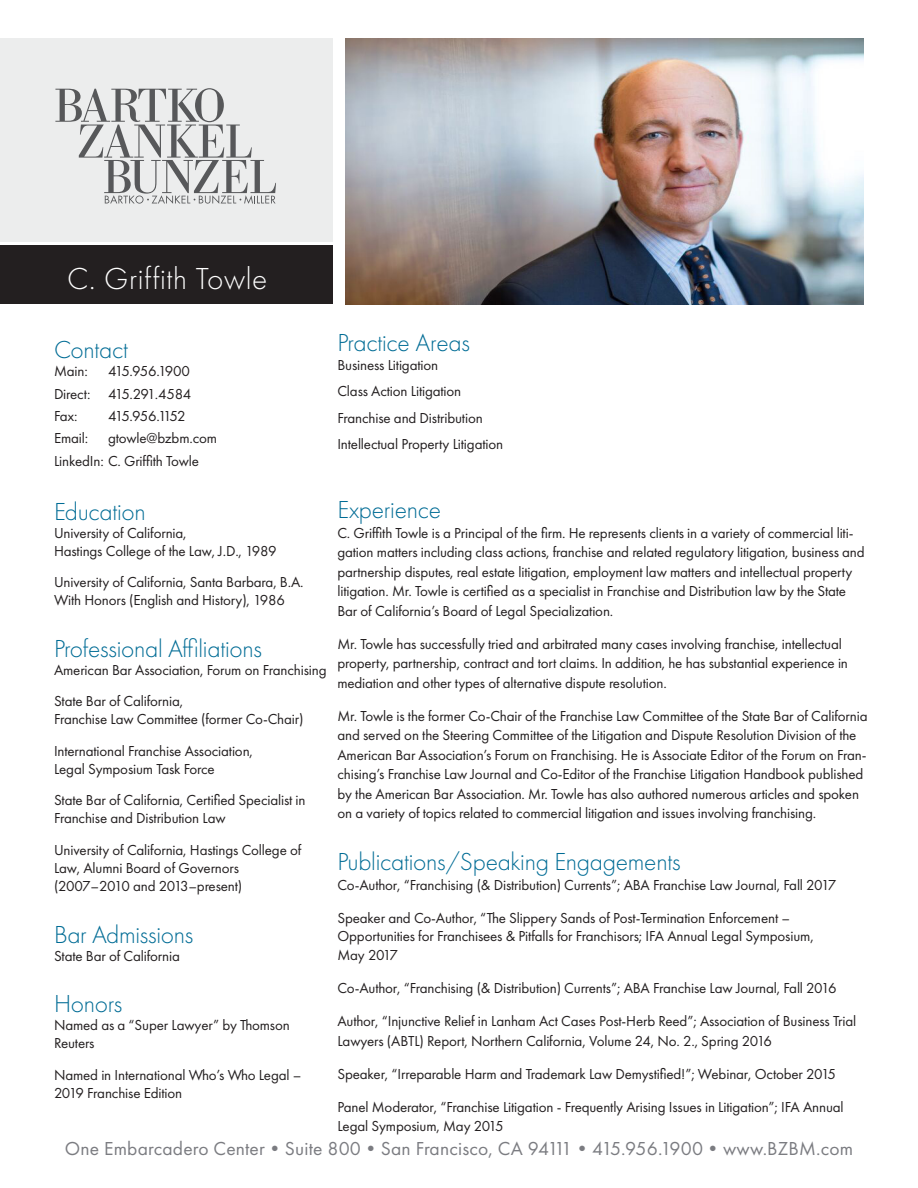
<style>
.page{position:relative;width:918px;height:1188px;background:#fff}
.page>*{position:absolute;margin:0;border:0;box-sizing:border-box;transform-origin:0 0}
.t1{font:300 31.5px "Futura PT";letter-spacing:.02em;color:#fff}
.t2{font:300 25.5px "Futura PT";letter-spacing:-.01em;color:#006c95}
.t3{font:19.5px "Futura PT";letter-spacing:.01em;color:#7b7c81}
.t4{font:15px/19.5px "Futura PT";letter-spacing:-.01em;color:#231f20}
.t5{font:15px "Futura PT";letter-spacing:-.05em;color:#231f20}
.t6{font:15px "Futura PT";letter-spacing:-.11em;color:#231f20}
</style>
<div class="page">
<div style="left:0;top:246px;width:333px;height:58px;background:#231f20"></div>
<div style="left:0;top:38px;width:333px;height:203px;background:#eceded"></div>
<svg style="left:55px;top:88px;width:221px;height:116px"></svg>
<img style="left:345px;top:38px;width:519px;height:266px">
<p class="t1" style="left:67px;top:260px;width:202px">C. Griffith Towle</p>
<p class="t2" style="left:54px;top:335px;width:76px">Contact</p>
<p class="t4" style="left:54px;top:361px;width:35px">Main:</p>
<p class="t5" style="left:108px;top:362px;width:84px">415.956.1900</p>
<p class="t4" style="left:54px;top:384px;width:139px">Direct: 415.291.4584</p>
<p class="t4" style="left:54px;top:406px;width:25px">Fax:</p>
<p class="t6" style="left:108px;top:407px;width:79px">415.956.1152</p>
<p class="t4" style="left:54px;top:428px;width:36px">Email:</p>
<p class="t4" style="left:108px;top:428px;width:111px">gtowle@bzbm.com</p>
<p class="t4" style="left:54px;top:451px;width:147px">LinkedIn: C. Griffith Towle</p>
<p class="t2" style="left:54px;top:497px;width:93px">Education</p>
<p class="t4" style="left:54px;top:523px;width:134px">University of California,</p>
<p class="t4" style="left:54px;top:541px;width:224px">Hastings College of the Law, J.D., 1989</p>
<p class="t4" style="left:54px;top:572px;width:251px">University of California, Santa Barbara, B.A.</p>
<p class="t4" style="left:54px;top:590px;width:232px">With Honors (English and History), 1986</p>
<p class="t2" style="left:54px;top:634px;width:210px">Professional Affiliations</p>
<p class="t4" style="left:54px;top:660px;width:274px">American Bar Association, Forum on Franchising</p>
<p class="t4" style="left:54px;top:692px;width:251px;line-height:18px">State Bar of California,<br>Franchise Law Committee (former Co-Chair)</p>
<p class="t4" style="left:54px;top:742px;width:201px;line-height:18px">International Franchise Association,<br>Legal Symposium Task Force</p>
<p class="t4" style="left:54px;top:791px;width:253px;line-height:18px">State Bar of California, Certified Specialist in<br>Franchise and Distribution Law</p>
<p class="t4" style="left:54px;top:841px;width:249px;line-height:18px">University of California, Hastings College of<br>Law, Alumni Board of Governors (2007–2010 and 2013–present)</p>
<p class="t2" style="left:54px;top:920px;width:141px">Bar Admissions</p>
<p class="t4" style="left:54px;top:946px;width:127px">State Bar of California</p>
<p class="t2" style="left:54px;top:989px;width:70px">Honors</p>
<p class="t4" style="left:54px;top:1016px;width:237px;line-height:18px">Named as a “Super Lawyer” by Thomson<br>Reuters</p>
<p class="t4" style="left:54px;top:1066px;width:249px;line-height:18px">Named in International Who’s Who Legal –<br>2019 Franchise Edition</p>
<p class="t2" style="left:337px;top:328px;width:134px">Practice Areas</p>
<p class="t4" style="left:337px;top:355px;width:102px">Business Litigation</p>
<p class="t4" style="left:337px;top:382px;width:125px">Class Action Litigation</p>
<p class="t4" style="left:337px;top:408px;width:147px">Franchise and Distribution</p>
<p class="t4" style="left:337px;top:434px;width:167px">Intellectual Property Litigation</p>
<p class="t2" style="left:337px;top:495px;width:105px">Experience</p>
<p class="t4" style="left:337px;top:523px;width:529px">C. Griffith Towle is a Principal of the firm. He represents clients in a variety of commercial liti&shy;gation matters including class actions, franchise and related regulatory litigation, business and partnership disputes, real estate litigation, employment law matters and intellectual property litigation. Mr. Towle is certified as a specialist in Franchise and Distribution law by the State Bar of California’s Board of Legal Specialization.</p>
<p class="t4" style="left:337px;top:634px;width:512px">Mr. Towle has successfully tried and arbitrated many cases involving franchise, intellectual property, partnership, contract and tort claims. In addition, he has substantial experience in mediation and other types of alternative dispute resolution.</p>
<p class="t4" style="left:337px;top:706px;width:532px">Mr. Towle is the former Co-Chair of the Franchise Law Committee of the State Bar of California and served on the Steering Committee of the Litigation and Dispute Resolution Division of the American Bar Association’s Forum on Franchising. He is Associate Editor of the Forum on Fran&shy;chising’s Franchise Law Journal and Co-Editor of the Franchise Litigation Handbook published by the American Bar Association. Mr. Towle has also authored numerous articles and spoken on a variety of topics related to commercial litigation and issues involving franchising.</p>
<p class="t2" style="left:337px;top:847px;width:345px">Publications/Speaking Engagements</p>
<p class="t4" style="left:337px;top:875px;width:500px">Co-Author, “Franchising (&amp; Distribution) Currents”; ABA Franchise Law Journal, Fall 2017</p>
<p class="t4" style="left:337px;top:908px;width:478px;line-height:18px">Speaker and Co-Author, “The Slippery Sands of Post-Termination Enforcement –<br>Opportunities for Franchisees &amp; Pitfalls for Franchisors; IFA Annual Legal Symposium,</p>
<p class="t4" style="left:337px;top:945px;width:62px">May 2017</p>
<p class="t4" style="left:337px;top:978px;width:501px">Co-Author, “Franchising (&amp; Distribution) Currents”; ABA Franchise Law Journal, Fall 2016</p>
<p class="t4" style="left:337px;top:1011px;width:520px">Author, “Injunctive Relief in Lanham Act Cases Post-Herb Reed”; Association of Business Trial<br>Lawyers (ABTL) Report, Northern California, Volume 24, No. 2., Spring 2016</p>
<p class="t4" style="left:337px;top:1064px;width:500px">Speaker, “Irreparable Harm and Trademark Law Demystified!”; Webinar, October 2015</p>
<p class="t4" style="left:337px;top:1097px;width:508px">Panel Moderator, “Franchise Litigation - Frequently Arising Issues in Litigation”; IFA Annual<br>Legal Symposium, May 2015</p>
<p class="t3" style="left:65px;top:1137px;width:790px">One Embarcadero Center•Suite 800•San Francisco, CA 94111•415.956.1900•www.BZBM.com</p>
</div>
